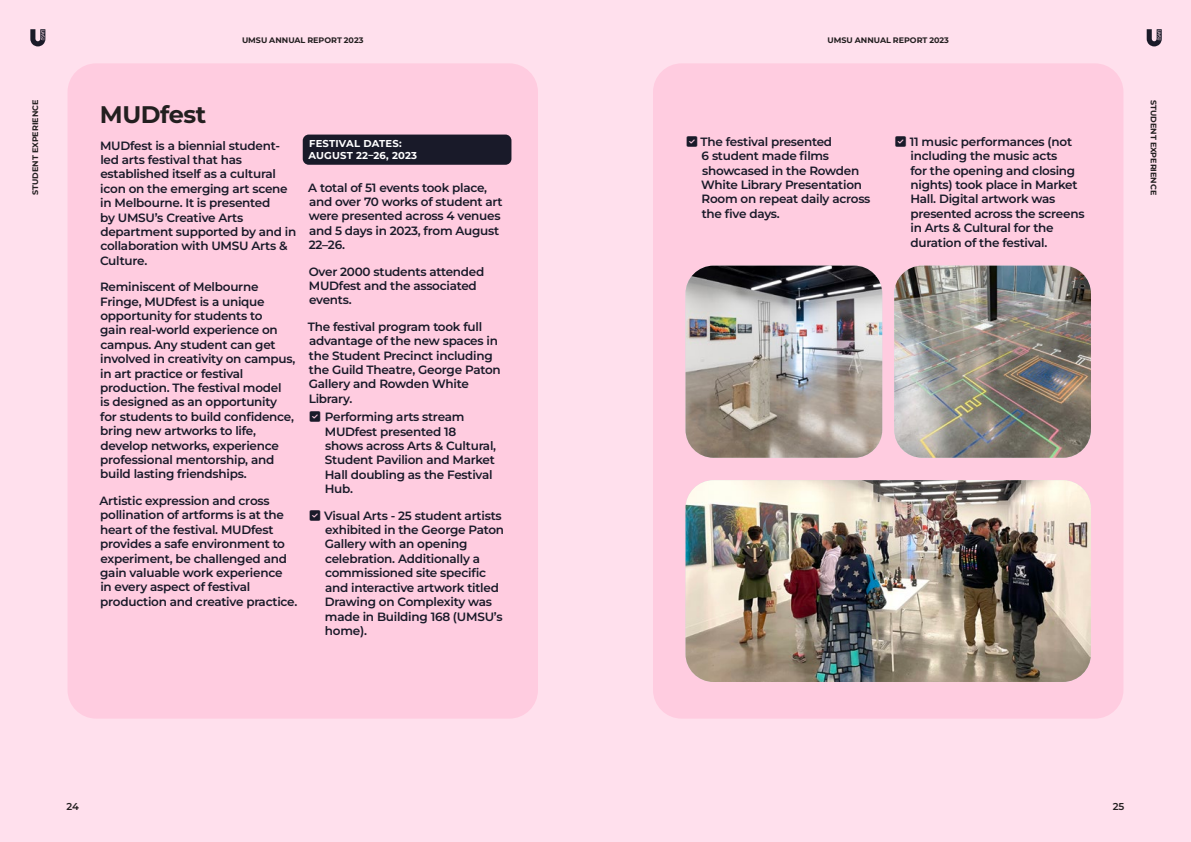
<style>
.page{position:relative;width:1191px;height:842px;background:#fff}
.page>*{position:absolute;margin:0;border:0;box-sizing:border-box;transform-origin:0 0}
.t1{font:700 24px "Montserrat";letter-spacing:-.02em;color:#231f20}
.t2{font:600 12px/14.4px "Montserrat";letter-spacing:-.02em;color:#191a29}
.t3{font:700 10px/12px "Montserrat";letter-spacing:.02em;color:#fff}
.t4{font:600 10px "Montserrat";color:#231f20}
.t5{font:700 8px "Montserrat";color:#231f20}
</style>
<div class="page">
<div style="left:0;top:0;width:595px;height:842px;background:#ffe0ed"></div>
<div style="left:595px;top:0;width:596px;height:842px;background:#ffe0ed"></div>
<div style="left:653px;top:63px;width:470px;height:656px;background:#ffcce0;border-radius:29px"></div>
<div style="left:68px;top:63px;width:470px;height:656px;background:#ffcce0;border-radius:29px"></div>
<svg style="left:1146px;top:29px;width:15px;height:17px"></svg>
<svg style="left:30px;top:29px;width:15px;height:17px"></svg>
<div style="left:303px;top:135px;width:208px;height:30px;background:#191a29;border-radius:6px"></div>
<img style="left:894px;top:266px;width:197px;height:192px">
<img style="left:685px;top:266px;width:197px;height:192px">
<img style="left:685px;top:480px;width:406px;height:202px">
<p class="t5" style="left:242px;top:35px;width:123px">UMSU ANNUAL REPORT 2023</p>
<p class="t5" style="left:827px;top:35px;width:123px">UMSU ANNUAL REPORT 2023</p>
<p class="t5" style="left:30px;top:195px;width:97px;rotate:-90deg">STUDENT EXPERIENCE</p>
<p class="t5" style="left:1158px;top:100px;width:97px;rotate:90deg">STUDENT EXPERIENCE</p>
<h1 class="t1" style="left:100px;top:99px;width:108px">MUDfest</h1>
<p class="t2" style="left:100px;top:138px;width:198px">MUDfest is a biennial student&shy;led arts festival that has established itself as a cultural icon on the emerging art scene in Melbourne. It is presented<br>by UMSU’s Creative Arts department supported by and in collaboration with UMSU Arts &amp;<br>Culture.</p>
<p class="t2" style="left:100px;top:279px;width:197px">Reminiscent of Melbourne<br>Fringe, MUDfest is a unique opportunity for students to<br>gain real-world experience on campus. Any student can get involved in creativity on campus, in art practice or festival production. The festival model<br>is designed as an opportunity for students to build confidence, bring new artworks to life, develop networks, experience professional mentorship, and build lasting friendships.</p>
<p class="t2" style="left:100px;top:493px;width:199px">Artistic expression and cross pollination of artforms is at the heart of the festival. MUDfest provides a safe environment to experiment, be challenged and gain valuable work experience<br>in every aspect of festival production and creative practice.</p>
<p class="t2" style="left:701px;top:134px;width:171px;text-indent:-14px">☑ The festival presented<br>6 student made films showcased in the Rowden<br>White Library Presentation<br>Room on repeat daily across the five days.</p>
<p class="t2" style="left:910px;top:134px;width:176px;text-indent:-15px">☑ 11 music performances (not including the music acts<br>for the opening and closing nights) took place in Market<br>Hall. Digital artwork was presented across the screens in Arts &amp; Cultural for the duration of the festival.</p>
<p class="t3" style="left:308px;top:137px;width:110px">FESTIVAL DATES:<br>AUGUST 22–26, 2023</p>
<p class="t2" style="left:308px;top:180px;width:196px">A total of 51 events took place, and over 70 works of student art were presented across 4 venues and 5 days in 2023, from August<br>22–26.</p>
<p class="t2" style="left:309px;top:264px;width:177px">Over 2000 students attended<br>MUDfest and the associated events.</p>
<p class="t2" style="left:308px;top:319px;width:194px">The festival program took full advantage of the new spaces in the Student Precinct including the Guild Theatre, George Paton<br>Gallery and Rowden White<br>Library.</p>
<p class="t2" style="left:325px;top:409px;width:173px;text-indent:-15px">☑ Performing arts stream<br>MUDfest presented 18 shows across Arts &amp; Cultural,<br>Student Pavilion and Market<br>Hall doubling as the Festival<br>Hub.</p>
<p class="t2" style="left:325px;top:508px;width:181px;text-indent:-15px">☑ Visual Arts - 25 student artists exhibited in the George Paton<br>Gallery with an opening celebration. Additionally a commissioned site specific and interactive artwork titled<br>Drawing on Complexity was made in Building 168 (UMSU’s home).</p>
<p class="t4" style="left:67px;top:800px;width:14px">24</p>
<p class="t4" style="left:1112px;top:800px;width:13px">25</p>
</div>
